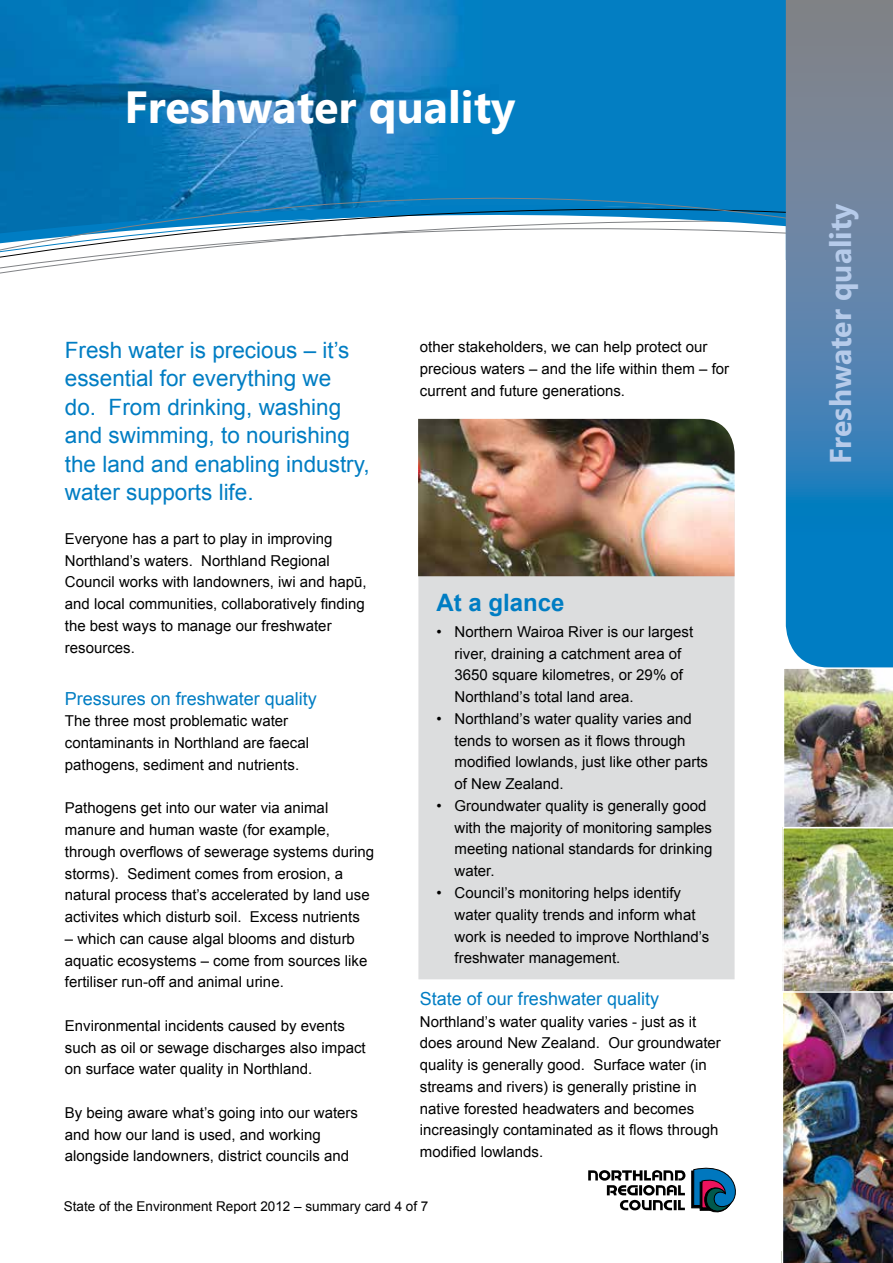
<style>
.page{position:relative;width:893px;height:1263px;background:#fff}
.page>*{position:absolute;margin:0;border:0;box-sizing:border-box;transform-origin:0 0}
.t1{font:700 45px "Segoe UI";color:#fff}
.t2{font:700 30px "Segoe UI";color:#b6cbea}
.t3{font:700 24px "Arial";color:#007dc3}
.t4{font:22.5px/28.5px "Arial";color:#007dc3}
.t5{font:18px "Arial";color:#007dc3}
.t6{font:15px/21.8px "Arial";color:#000}
.t7{font:13.5px "Arial";color:#000}
</style>
<div class="page">
<img style="left:0;top:0;width:786px;height:159px">
<img style="left:782px;top:667px;width:111px;height:596px">
<div style="left:418px;top:576px;width:317px;height:403px;background:#dcddde"></div>
<img style="left:418px;top:419px;width:317px;height:157px">
<svg style="left:588px;top:1170px;width:97px;height:40px"></svg>
<svg style="left:691px;top:1167px;width:45px;height:46px"></svg>
<svg style="left:0;top:159px;width:786px;height:163px"></svg>
<svg style="left:786px;top:0;width:107px;height:667px;background:#4a82ac"></svg>
<h1 class="t1" style="left:124px;top:73px;width:393px">Freshwater quality</h1>
<h3 class="t4" style="left:65px;top:336px;width:306px">Fresh water is precious – it’s essential for everything we<br>do. From drinking, washing and swimming, to nourishing the land and enabling industry, water supports life.</h3>
<p class="t6" style="left:65px;top:528px;width:303px">Everyone has a part to play in improving Northland’s waters. Northland Regional Council works with landowners, iwi and hapū, and local communities, collaboratively finding the best ways to manage our freshwater resources.</p>
<p class="t5" style="left:65px;top:686px;width:254px">Pressures on freshwater quality</p>
<p class="t6" style="left:65px;top:710px;width:246px">The three most problematic water contaminants in Northland are faecal pathogens, sediment and nutrients.</p>
<p class="t6" style="left:65px;top:797px;width:311px">Pathogens get into our water via animal manure and human waste (for example, through overflows of sewerage systems during storms). Sediment comes from erosion, a natural process that’s accelerated by land use activites which disturb soil. Excess nutrients</p>
<p class="t6" style="left:65px;top:928px;width:304px">– which can cause algal blooms and disturb aquatic ecosystems – come from sources like fertiliser run-off and animal urine.</p>
<p class="t6" style="left:65px;top:1015px;width:302px">Environmental incidents caused by events such as oil or sewage discharges also impact on surface water quality in Northland.</p>
<p class="t6" style="left:65px;top:1102px;width:295px">By being aware what’s going into our waters and how our land is used, and working alongside landowners, district councils and</p>
<p class="t6" style="left:420px;top:336px;width:311px">other stakeholders, we can help protect our precious waters – and the life within them – for current and future generations.</p>
<h3 class="t3" style="left:437px;top:587px;width:130px">At a glance</h3>
<p class="t6" style="left:455px;top:621px;width:240px;text-indent:-18px">• Northern Wairoa River is our largest river, draining a catchment area of 3650 square kilometres, or 29% of Northland’s total land area.</p>
<p class="t6" style="left:455px;top:708px;width:255px;text-indent:-18px">• Northland’s water quality varies and tends to worsen as it flows through modified lowlands, just like other parts of New Zealand.</p>
<p class="t6" style="left:455px;top:795px;width:259px;text-indent:-18px">• Groundwater quality is generally good with the majority of monitoring samples meeting national standards for drinking water.</p>
<p class="t6" style="left:455px;top:882px;width:256px;text-indent:-18px">• Council’s monitoring helps identify water quality trends and inform what work is needed to improve Northland’s freshwater management.</p>
<p class="t5" style="left:420px;top:987px;width:241px">State of our freshwater quality</p>
<p class="t6" style="left:420px;top:1011px;width:302px">Northland’s water quality varies - just as it does around New Zealand. Our groundwater quality is generally good. Surface water (in streams and rivers) is generally pristine in native forested headwaters and becomes increasingly contaminated as it flows through modified lowlands.</p>
<p class="t7" style="left:64px;top:1197px;width:366px">State of the Environment Report 2012 – summary card 4 of 7</p>
<h2 class="t2" style="left:818px;top:464px;width:262px;rotate:-90deg">Freshwater quality</h2>
</div>
